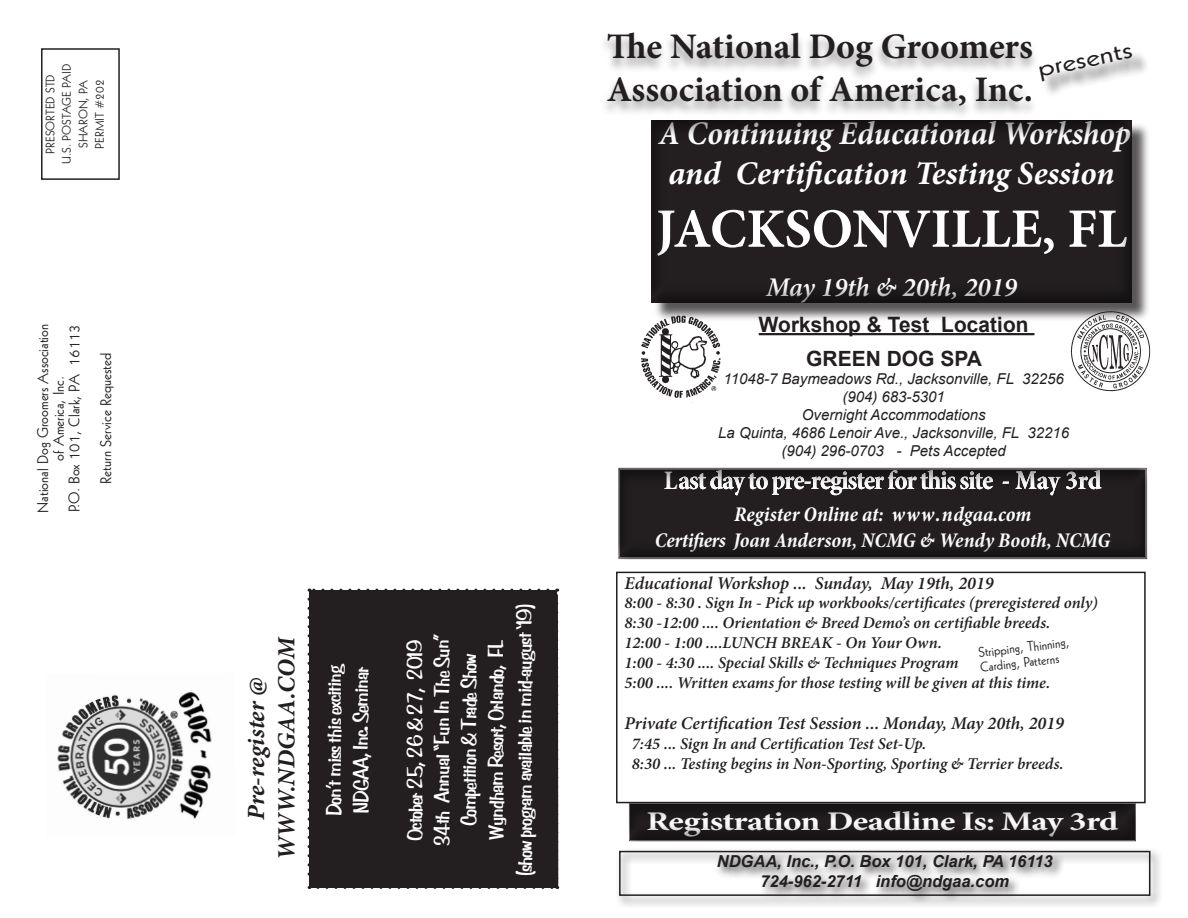
<style>
.page{position:relative;width:1188px;height:918px;background:#fff}
.page>*{position:absolute;margin:0;border:0;box-sizing:border-box;transform-origin:0 0}
.t1{font:700 55.65px "Minion Pro";color:#fff}
.t2{font:700 36px "Minion Pro";color:#231f20}
.t3{font:italic 700 33px/39.6px "Minion Pro";letter-spacing:-.005em;color:#fff;scale:.95 1}
.t4{font:700 27px "Minion Pro";letter-spacing:-.02em;color:#fff;scale:1.3 1}
.t5{font:italic 600 27px "Minion Pro";color:#fff}
.t6{font:27px "Geometric 231 BT Roman C";color:#231f20;scale:1.3 1}
.t7{font:700 condensed 27px "Minion Pro";color:#fff}
.t8{font:italic 700 24.75px "Minion Pro";color:#231f20}
.t9{font:700 21.15px "Arial";color:#231f20}
.t10{font:700 21px "Simpson";letter-spacing:-.05em;color:#fff}
.t11{font:italic 700 condensed 21px/25.2px "Minion Pro";letter-spacing:-.005em;color:#fff;text-align:center}
.t12{font:700 21px "Arial";color:#231f20}
.t13{font:italic 600 18px "Minion Pro";letter-spacing:-.005em;color:#231f20}
.t14{font:italic 600 16.5px "Minion Pro";letter-spacing:-.005em;color:#231f20}
.t15{font:italic 700 16.5px "Arial";color:#231f20}
.t16{font:italic 15px "Arial";color:#231f20}
.t17{font:15px "Geometric 231 BT Roman C";color:#231f20}
.t18{font:13.5px "Geometric 231 BT Roman C";color:#231f20}
.t19{font:12px "Geometric 231 BT Roman C";color:#231f20}
</style>
<div class="page">
<div style="left:599px;top:32px;width:440px;height:89px;background:#231f20;opacity:.45"></div>
<div style="left:41px;top:48px;width:79px;height:132px;border:2px solid #231f20"></div>
<div style="left:616px;top:572px;width:530px;height:231px;border:2px solid #231f20"></div>
<div style="left:627px;top:801px;width:525px;height:40px;background:#231f20"></div>
<div style="left:654px;top:123px;width:497px;height:198px;background:#231f20;opacity:.75"></div>
<div style="left:637px;top:110px;width:511px;height:197px;background:#231f20;opacity:.5"></div>
<div style="left:615px;top:459px;width:536px;height:100px;background:#231f20;opacity:.5"></div>
<hr style="left:759px;top:333px;width:275px;height:2px;background:#231f20">
<div style="left:1042px;top:50px;width:108px;height:48px;background:#231f20;opacity:.75"></div>
<div style="left:615px;top:848px;width:548px;height:61px;background:#231f20;opacity:.84"></div>
<div style="left:619px;top:851px;width:531px;height:45px;border:2px solid #231f20"></div>
<img style="left:1070px;top:301px;width:81px;height:91px">
<img style="left:637px;top:297px;width:105px;height:106px">
<div style="left:309px;top:590px;width:248px;height:297px;background:#231f20"></div>
<svg style="left:308px;top:599px;width:3px;height:290px"></svg>
<svg style="left:318px;top:886px;width:240px;height:3px"></svg>
<svg style="left:309px;top:589px;width:239px;height:1px"></svg>
<img style="left:57px;top:692px;width:155px;height:127px">
<p class="t19" style="left:42px;top:154px;width:81px;rotate:-90deg">PRESORTED STD</p>
<p class="t19" style="left:59px;top:164px;width:102px;rotate:-90deg">U.S. POSTAGE PAID</p>
<p class="t19" style="left:75px;top:148px;width:70px;rotate:-90deg">SHARON, PA</p>
<p class="t19" style="left:92px;top:149px;width:70px;rotate:-90deg">PERMIT #202</p>
<p class="t17" style="left:33px;top:513px;width:190px;rotate:-90deg">National Dog Groomers Association</p>
<p class="t17" style="left:65px;top:512px;width:190px;rotate:-90deg">P.O. Box 101, Clark, PA 16113</p>
<p class="t17" style="left:49px;top:461px;width:86px;rotate:-90deg">of America, Inc.</p>
<p class="t17" style="left:96px;top:484px;width:133px;rotate:-90deg">Return Service Requested</p>
<p class="t8" style="left:269px;top:860px;width:226px;rotate:-90deg">WWW.NDGAA.COM</p>
<p class="t8" style="left:239px;top:820px;width:144px;rotate:-90deg">Pre-register @</p>
<p class="t10" style="left:320px;top:816px;width:155px;rotate:-90deg">Don’t miss this exciting</p>
<p class="t10" style="left:347px;top:814px;width:149px;rotate:-90deg">NDGAA, Inc. Seminar</p>
<p class="t10" style="left:401px;top:841px;width:203px;rotate:-90deg">October 25, 26 &amp; 27, 2019</p>
<p class="t10" style="left:428px;top:847px;width:215px;rotate:-90deg">34th Annual “Fun In The Sun”</p>
<p class="t10" style="left:482px;top:840px;width:202px;rotate:-90deg">Wyndham Resort, Orlando, FL</p>
<p class="t10" style="left:455px;top:826px;width:174px;rotate:-90deg">Competition &amp; Trade Show</p>
<p class="t10" style="left:511px;top:876px;width:274px;rotate:-90deg">(show program available in mid-august ‘19)</p>
<p class="t2" style="left:607px;top:21px;width:428px">The National Dog Groomers</p>
<p class="t2" style="left:607px;top:64px;width:428px">Association of America, Inc.</p>
<p class="t6" style="left:1034px;top:51px;width:76px;rotate:-12deg">presents</p>
<h3 class="t3" style="left:659px;top:114px;width:498px">A Continuing Educational Workshop and Certification Testing Session</h3>
<h1 class="t1" style="left:656px;top:190px;width:472px">JACKSONVILLE, FL</h1>
<h3 class="t5" style="left:766px;top:268px;width:253px">May 19th &amp; 20th, 2019</h3>
<p class="t9" style="left:759px;top:310px;width:272px">Workshop &amp; Test Location</p>
<p class="t12" style="left:806px;top:344px;width:177px">GREEN DOG SPA</p>
<p class="t16" style="left:723px;top:369px;width:342px">11048-7 Baymeadows Rd., Jacksonville, FL 32256</p>
<p class="t16" style="left:842px;top:387px;width:104px">(904) 683-5301</p>
<p class="t16" style="left:802px;top:405px;width:185px">Overnight Accommodations</p>
<p class="t16" style="left:718px;top:423px;width:352px">La Quinta, 4686 Lenoir Ave., Jacksonville, FL 32216</p>
<p class="t16" style="left:781px;top:441px;width:226px">(904) 296-0703 - Pets Accepted</p>
<h3 class="t7" style="left:664px;top:462px;width:15px">L</h3>
<p class="t11" style="left:655px;top:502px;width:457px">Register Online at: www.ndgaa.com<br>Certifiers Joan Anderson, NCMG &amp; Wendy Booth, NCMG</p>
<p class="t13" style="left:624px;top:570px;width:371px">Educational Workshop ... Sunday, May 19th, 2019</p>
<p class="t14" style="left:624px;top:592px;width:475px">8:00 - 8:30 . Sign In - Pick up workbooks/certificates (preregistered only)</p>
<p class="t14" style="left:624px;top:611px;width:427px">8:30 -12:00 .... Orientation &amp; Breed Demo’s on certifiable breeds.</p>
<p class="t14" style="left:624px;top:631px;width:319px">12:00 - 1:00 ....LUNCH BREAK - On Your Own.</p>
<p class="t14" style="left:624px;top:651px;width:336px">1:00 - 4:30 .... Special Skills &amp; Techniques Program</p>
<p class="t14" style="left:624px;top:671px;width:427px">5:00 .... Written exams for those testing will be given at this time.</p>
<p class="t13" style="left:624px;top:711px;width:441px">Private Certification Test Session ... Monday, May 20th, 2019</p>
<p class="t14" style="left:632px;top:732px;width:296px">7:45 ... Sign In and Certification Test Set-Up.</p>
<p class="t14" style="left:632px;top:752px;width:433px">8:30 ... Testing begins in Non-Sporting, Sporting &amp; Terrier breeds.</p>
<h3 class="t4" style="left:646px;top:803px;width:365px">Registration Deadline Is: May 3rd</h3>
<p class="t18" style="left:977px;top:644px;width:93px;rotate:-7deg">Stripping, Thinning,</p>
<p class="t18" style="left:979px;top:659px;width:81px;rotate:-7deg">Carding, Patterns</p>
<p class="t15" style="left:717px;top:851px;width:337px">NDGAA, Inc., P.O. Box 101, Clark, PA 16113</p>
<p class="t15" style="left:760px;top:870px;width:250px">724-962-2711 info@ndgaa.com</p>
</div>
